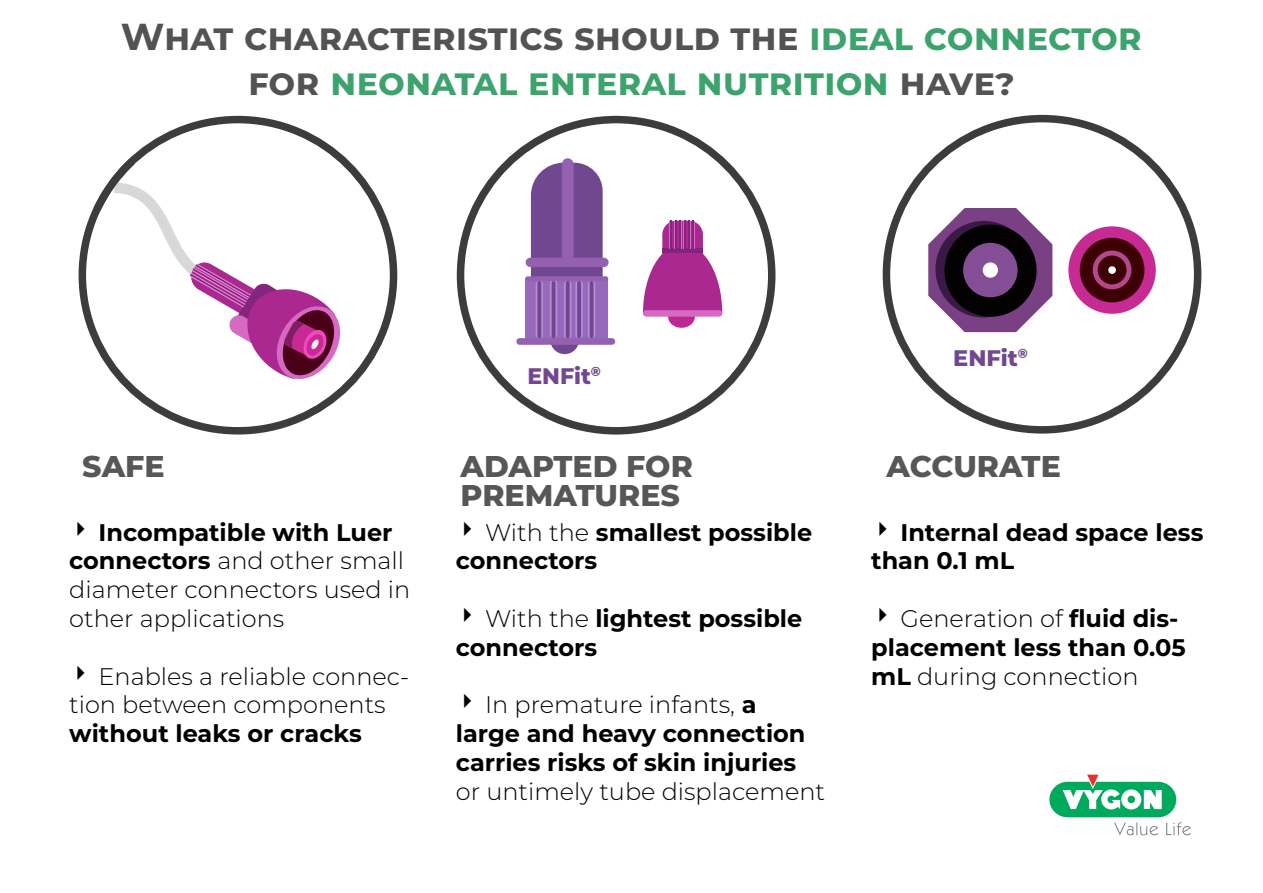
<style>
.page{position:relative;width:1263px;height:893px;background:#fff}
.page>*{position:absolute;margin:0;border:0;box-sizing:border-box;transform-origin:0 0}
.t1{font:700 37.5px/45px "Montserrat";color:#3da36d;text-align:center}
.t2{font:800 30px "Montserrat";color:#575756}
.t3{font:700 24px/28.8px "Montserrat";color:#000}
.t4{font:300 24px/28.8px "Montserrat";color:#000}
.t5{font:800 22.5px "Montserrat";color:#71488f}
.s1{color:#535353}
.s2{font-weight:700}
.s3{font-weight:300}
</style>
<div class="page">
<div style="left:79px;top:116px;width:318px;height:319px;border:8px solid #3c3c3b;border-radius:50%"></div>
<svg style="left:87px;top:151px;width:257px;height:233px"></svg>
<div style="left:457px;top:116px;width:318px;height:319px;border:8px solid #3c3c3b;border-radius:50%"></div>
<div style="left:550px;top:325px;width:29px;height:29px;background:#71488f;border-radius:50%"></div>
<div style="left:526px;top:258px;width:83px;height:9px;background:#9461b1;border-radius:5px"></div>
<svg style="left:531px;top:158px;width:72px;height:118px"></svg>
<div style="left:525px;top:279px;width:83px;height:60px;background:#9868ba"></div>
<div style="left:550px;top:280px;width:7px;height:57px;background:#9972ba;border-radius:3px"></div>
<div style="left:564px;top:281px;width:7px;height:57px;background:#a67fc7;border-radius:3px"></div>
<div style="left:588px;top:281px;width:7px;height:57px;background:#9870b9;border-radius:3px"></div>
<div style="left:525px;top:276px;width:83px;height:5px;background:#9461b1;border-radius:2px"></div>
<div style="left:575px;top:281px;width:8px;height:57px;background:#b68fd8;border-radius:3px"></div>
<div style="left:536px;top:281px;width:7px;height:57px;background:#9f78c0;border-radius:3px"></div>
<div style="left:516px;top:338px;width:99px;height:7px;background:#9461b1;border-radius:3px"></div>
<hr style="left:577px;top:281px;width:4px;height:57px;background:#71488f;border-radius:2px">
<svg style="left:537px;top:281px;width:4px;height:57px"></svg>
<div style="left:668px;top:305px;width:27px;height:23px;background:#bc2993;border-radius:50%"></div>
<svg style="left:566px;top:281px;width:4px;height:57px"></svg>
<hr style="left:590px;top:281px;width:3px;height:57px;background:#71488f;border-radius:2px">
<hr style="left:552px;top:281px;width:3px;height:57px;background:#71488f;border-radius:2px">
<div style="left:643px;top:310px;width:79px;height:7px;background:#d669c2;border-radius:3px"></div>
<svg style="left:643px;top:221px;width:79px;height:91px"></svg>
<hr style="left:679px;top:221px;width:2px;height:29px;background:#82257c">
<hr style="left:684px;top:221px;width:2px;height:29px;background:#82257c">
<hr style="left:688px;top:221px;width:2px;height:29px;background:#82257c">
<hr style="left:692px;top:221px;width:2px;height:29px;background:#82257c">
<div style="left:883px;top:115px;width:318px;height:319px;border:8px solid #3c3c3b;border-radius:50%"></div>
<svg style="left:928px;top:208px;width:124px;height:124px"></svg>
<div style="left:935px;top:221px;width:97px;height:97px;background:#391a46;border-radius:50%"></div>
<div style="left:944px;top:225px;width:92px;height:92px;background:#040103;border-radius:50%"></div>
<div style="left:963px;top:243px;width:54px;height:54px;background:#834e95;border-radius:50%"></div>
<div style="left:983px;top:262px;width:15px;height:16px;background:#fff;border-radius:50%"></div>
<div style="left:1068px;top:226px;width:88px;height:88px;background:#c72a92;border-radius:50%"></div>
<div style="left:1080px;top:238px;width:64px;height:64px;background:#3d0005;border-radius:50%"></div>
<div style="left:1093px;top:251px;width:38px;height:38px;background:#b2498d;border-radius:50%"></div>
<div style="left:1098px;top:255px;width:28px;height:29px;background:#3d0005;border-radius:50%"></div>
<div style="left:1108px;top:266px;width:8px;height:8px;background:#fff;border-radius:50%"></div>
<svg style="left:1049px;top:774px;width:142px;height:61px"></svg>
<h1 class="t1" style="left:121px;top:13px;width:1022px"><span class="s1">What characteristics should the</span> ideal connector <span class="s1">for</span> neonatal enteral nutrition <span class="s1">have?</span></h1>
<p class="t5" style="left:527px;top:359px;width:75px">ENFit<sup>®</sup></p>
<p class="t5" style="left:953px;top:341px;width:76px">ENFit<sup>®</sup></p>
<p class="t2" style="left:82px;top:445px;width:84px">SAFE</p>
<p class="t2" style="left:460px;top:445px;width:234px">ADAPTED FOR</p>
<p class="t2" style="left:886px;top:445px;width:176px">ACCURATE</p>
<p class="t2" style="left:460px;top:473px;width:221px">PREMATURES</p>
<p class="t4" style="left:69px;top:517px;width:343px">✔ <span class="s2">Incompatible with Luer connectors</span> and other small diameter connectors used in other applications</p>
<p class="t4" style="left:69px;top:661px;width:342px">✔ Enables a reliable connec&shy;tion between components</p>
<p class="t3" style="left:69px;top:718px;width:294px">without leaks or cracks</p>
<p class="t3" style="left:456px;top:516px;width:358px">✔ <span class="s3">With the</span> smallest possible connectors</p>
<p class="t3" style="left:456px;top:603px;width:348px">✔ <span class="s3">With the</span> lightest possible connectors</p>
<p class="t3" style="left:456px;top:689px;width:351px">✔ <span class="s3">In premature infants,</span> a large and heavy connection carries risks of skin injuries</p>
<p class="t4" style="left:456px;top:776px;width:371px">or untimely tube displacement</p>
<p class="t3" style="left:871px;top:516px;width:334px">✔ Internal dead space less than 0.1 mL</p>
<p class="t3" style="left:871px;top:603px;width:316px">✔ <span class="s3">Generation of</span> fluid dis&shy;placement less than 0.05 mL <span class="s3">during connection</span></p>
</div>
